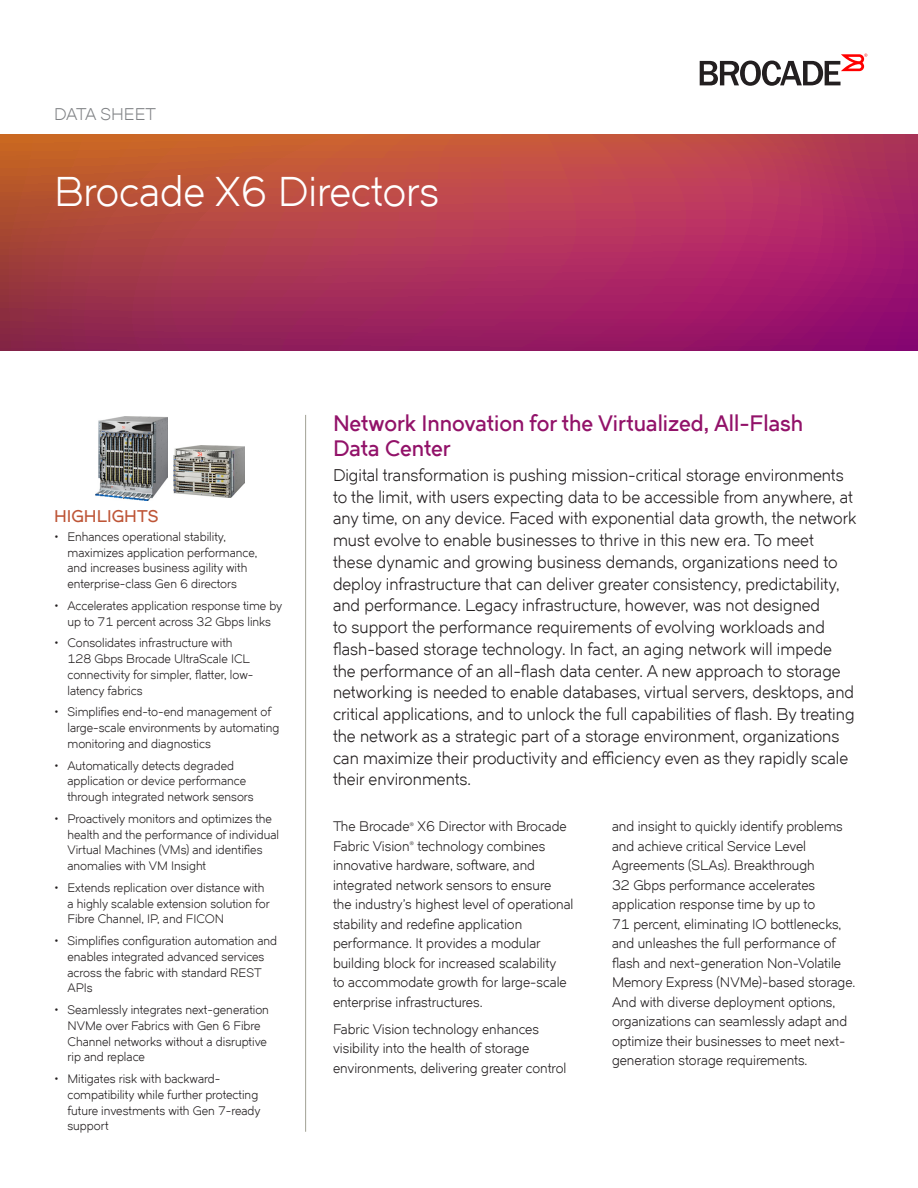
<style>
.page{position:relative;width:918px;height:1188px;background:#fff}
.page>*{position:absolute;margin:0;border:0;box-sizing:border-box;transform-origin:0 0}
.Document_T_itle__in{font:40.5px "Dual 400";color:#fff}
.Intro_Headline{font:700 21.75px/24.8px "Dual 400";color:#921269}
.Intro_Body_Copy{font:16.5px/21.8px "Dual 400";color:#231f20}
.Sidebar_Headline{font:700 16.5px "Dual 400";color:#be5537}
.Document_Type{font:16.5px "Dual 400";color:#808285}
.Body_Copy{font:13.5px/19.5px "Dual 400";color:#231f20}
.t1{font:12px/15.8px "Dual 400";color:#231f20}
</style>
<div class="page">
<svg style="left:0;top:135px;width:918px;height:216px;background:#ae3652"></svg>
<svg style="left:700px;top:54px;width:167px;height:32px"></svg>
<hr style="left:305px;top:415px;width:1px;height:717px;background:#a1a194">
<img style="left:96px;top:416px;width:71px;height:84px">
<img style="left:174px;top:446px;width:71px;height:51px">
<p class="Document_Type" style="left:54px;top:105px;width:103px">DATA SHEET</p>
<p class="Document_T_itle__in" style="left:54px;top:167px;width:386px">Brocade X6 Directors</p>
<p class="Sidebar_Headline" style="left:54px;top:506px;width:106px">HIGHLIGHTS</p>
<p class="t1" style="left:68px;top:529px;width:191px;text-indent:-14px">• Enhances operational stability, maximizes application performance, and increases business agility with enterprise-class Gen 6 directors</p>
<p class="t1" style="left:54px;top:598px;width:230px;text-align:center">• Accelerates application response time by up to 71 percent across 32 Gbps links</p>
<p class="t1" style="left:68px;top:635px;width:187px;text-indent:-14px">• Consolidates infrastructure with<br>128 Gbps Brocade UltraScale ICL connectivity for simpler, flatter, low&shy;latency fabrics</p>
<p class="t1" style="left:68px;top:704px;width:213px;text-indent:-14px">• Simplifies end-to-end management of large-scale environments by automating monitoring and diagnostics</p>
<p class="t1" style="left:68px;top:757px;width:188px;text-indent:-14px">• Automatically detects degraded application or device performance through integrated network sensors</p>
<p class="t1" style="left:68px;top:811px;width:213px;text-indent:-14px">• Proactively monitors and optimizes the health and the performance of individual Virtual Machines (VMs) and identifies anomalies with VM Insight</p>
<p class="t1" style="left:68px;top:880px;width:204px;text-indent:-14px">• Extends replication over distance with a highly scalable extension solution for<br>Fibre Channel, IP, and FICON</p>
<p class="t1" style="left:68px;top:933px;width:211px;text-indent:-14px">• Simplifies configuration automation and enables integrated advanced services across the fabric with standard REST<br>APIs</p>
<p class="t1" style="left:68px;top:1002px;width:203px;text-indent:-14px">• Seamlessly integrates next-generation<br>NVMe over Fabrics with Gen 6 Fibre<br>Channel networks without a disruptive rip and replace</p>
<p class="t1" style="left:68px;top:1071px;width:195px;text-indent:-14px">• Mitigates risk with backward&shy;compatibility while further protecting future investments with Gen 7-ready support</p>
<p class="Intro_Headline" style="left:333px;top:411px;width:472px">Network Innovation for the Virtualized, All-Flash<br>Data Center</p>
<p class="Intro_Body_Copy" style="left:333px;top:464px;width:525px">Digital transformation is pushing mission-critical storage environments to the limit, with users expecting data to be accessible from anywhere, at any time, on any device. Faced with exponential data growth, the network must evolve to enable businesses to thrive in this new era. To meet these dynamic and growing business demands, organizations need to deploy infrastructure that can deliver greater consistency, predictability, and performance. Legacy infrastructure, however, was not designed<br>to support the performance requirements of evolving workloads and flash-based storage technology. In fact, an aging network will impede the performance of an all-flash data center. A new approach to storage networking is needed to enable databases, virtual servers, desktops, and critical applications, and to unlock the full capabilities of flash. By treating the network as a strategic part of a storage environment, organizations can maximize their productivity and efficiency even as they rapidly scale their environments.</p>
<p class="Body_Copy" style="left:333px;top:817px;width:242px">The Brocade<sup>®</sup> X6 Director with Brocade Fabric Vision<sup>®</sup> technology combines innovative hardware, software, and integrated network sensors to ensure<br>the industry’s highest level of operational stability and redefine application performance. It provides a modular building block for increased scalability<br>to accommodate growth for large-scale enterprise infrastructures.</p>
<p class="Body_Copy" style="left:333px;top:1019px;width:235px">Fabric Vision technology enhances visibility into the health of storage environments, delivering greater control</p>
<p class="Body_Copy" style="left:612px;top:817px;width:245px">and insight to quickly identify problems and achieve critical Service Level Agreements (SLAs). Breakthrough<br>32 Gbps performance accelerates application response time by up to<br>71 percent, eliminating IO bottlenecks, and unleashes the full performance of flash and next-generation Non-Volatile Memory Express (NVMe)-based storage.<br>And with diverse deployment options, organizations can seamlessly adapt and optimize their businesses to meet next&shy;generation storage requirements.</p>
</div>
